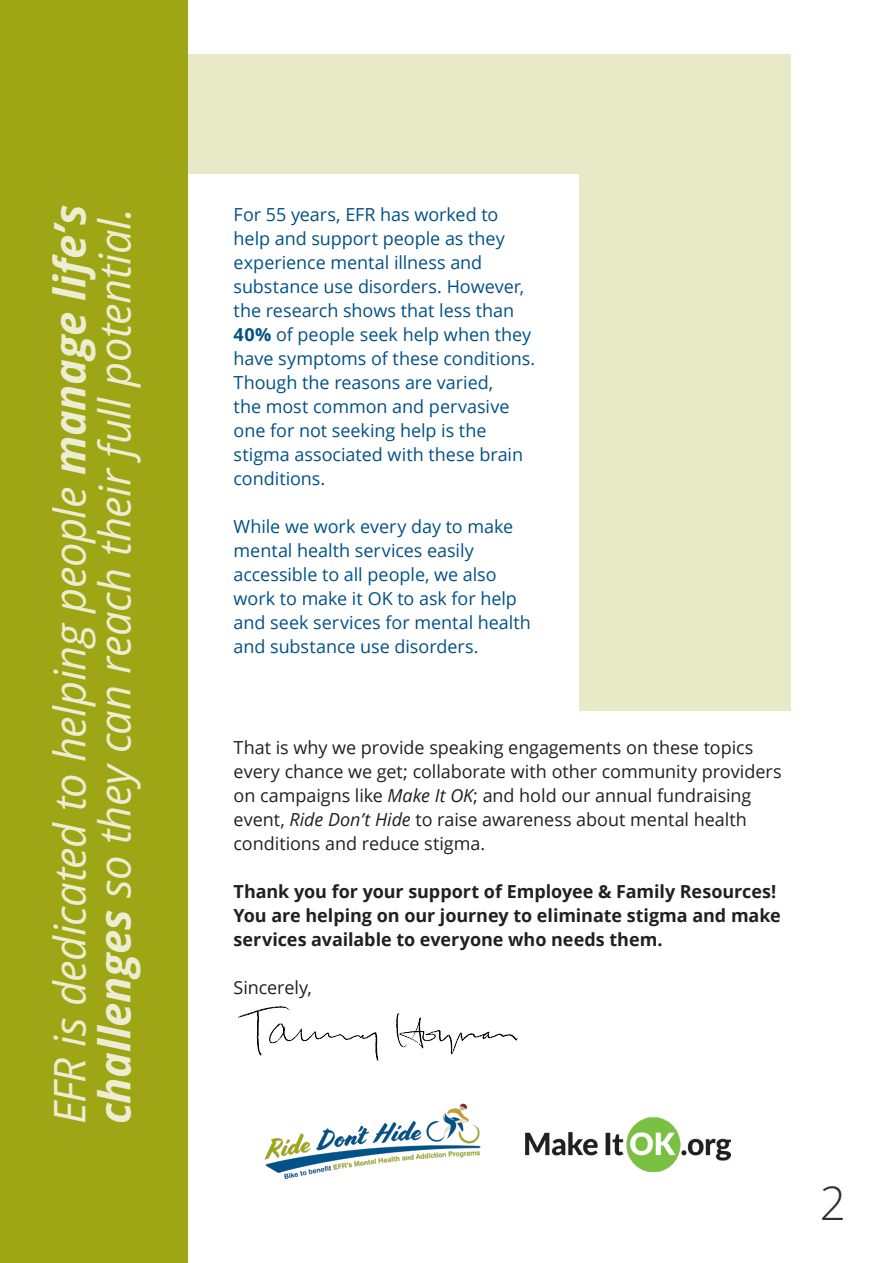
<style>
.page{position:relative;width:893px;height:1263px;background:#fff}
.page>*{position:absolute;margin:0;border:0;box-sizing:border-box;transform-origin:0 0}
.Section_Numer_B10{font:300 46.05px "Open Sans";color:#312f30}
.t1{font:italic 43.5px/45px "Open Sans";letter-spacing:-.01em;color:#fff}
.Headline___All_Caps{font:18px/24px "Open Sans";letter-spacing:-.005em;color:#005187}
.Headline___All_Caps-2{font:18px/24px "Open Sans";letter-spacing:-.005em;color:#231f20}
.Headline___All_Caps-3{font:700 18px/24px "Open Sans";letter-spacing:-.005em;color:#231f20}
.s1{font-weight:700}
.s2{font-style:italic}
</style>
<div class="page">
<div style="left:188px;top:54px;width:603px;height:657px;background:#e7e9c7"></div>
<img style="left:238px;top:1006px;width:280px;height:55px">
<img style="left:525px;top:1118px;width:206px;height:53px">
<img style="left:264px;top:1103px;width:217px;height:77px">
<div style="left:138px;top:174px;width:441px;height:548px;background:#fff"></div>
<div style="left:0;top:0;width:188px;height:1263px;background:#9ea615"></div>
<h2 class="t1" style="left:46px;top:1124px;width:921px;rotate:-90deg">EFR is dedicated to helping people <span class="s1">manage life’s challenges</span> so they can reach their full potential.</h2>
<p class="Headline___All_Caps" style="left:234px;top:202px;width:303px">For 55 years, EFR has worked to help and support people as they experience mental illness and substance use disorders. However, the research shows that less than<br><span class="s1">40%</span> of people seek help when they have symptoms of these conditions.<br>Though the reasons are varied,<br>the most common and pervasive one for not seeking help is the stigma associated with these brain conditions.</p>
<p class="Headline___All_Caps" style="left:234px;top:514px;width:299px">While we work every day to make mental health services easily accessible to all people, we also work to make it OK to ask for help and seek services for mental health and substance use disorders.</p>
<p class="Headline___All_Caps-2" style="left:234px;top:735px;width:549px">That is why we provide speaking engagements on these topics every chance we get; collaborate with other community providers on campaigns like <span class="s2">Make It OK</span>; and hold our annual fundraising event, <span class="s2">Ride Don’t Hide</span> to raise awareness about mental health conditions and reduce stigma.</p>
<p class="Headline___All_Caps-3" style="left:234px;top:879px;width:549px">Thank you for your support of Employee &amp; Family Resources!<br>You are helping on our journey to eliminate stigma and make services available to everyone who needs them.</p>
<p class="Headline___All_Caps-2" style="left:234px;top:975px;width:80px">Sincerely,</p>
<p class="Section_Numer_B10" style="left:820px;top:1172px;width:28px">2</p>
</div>
